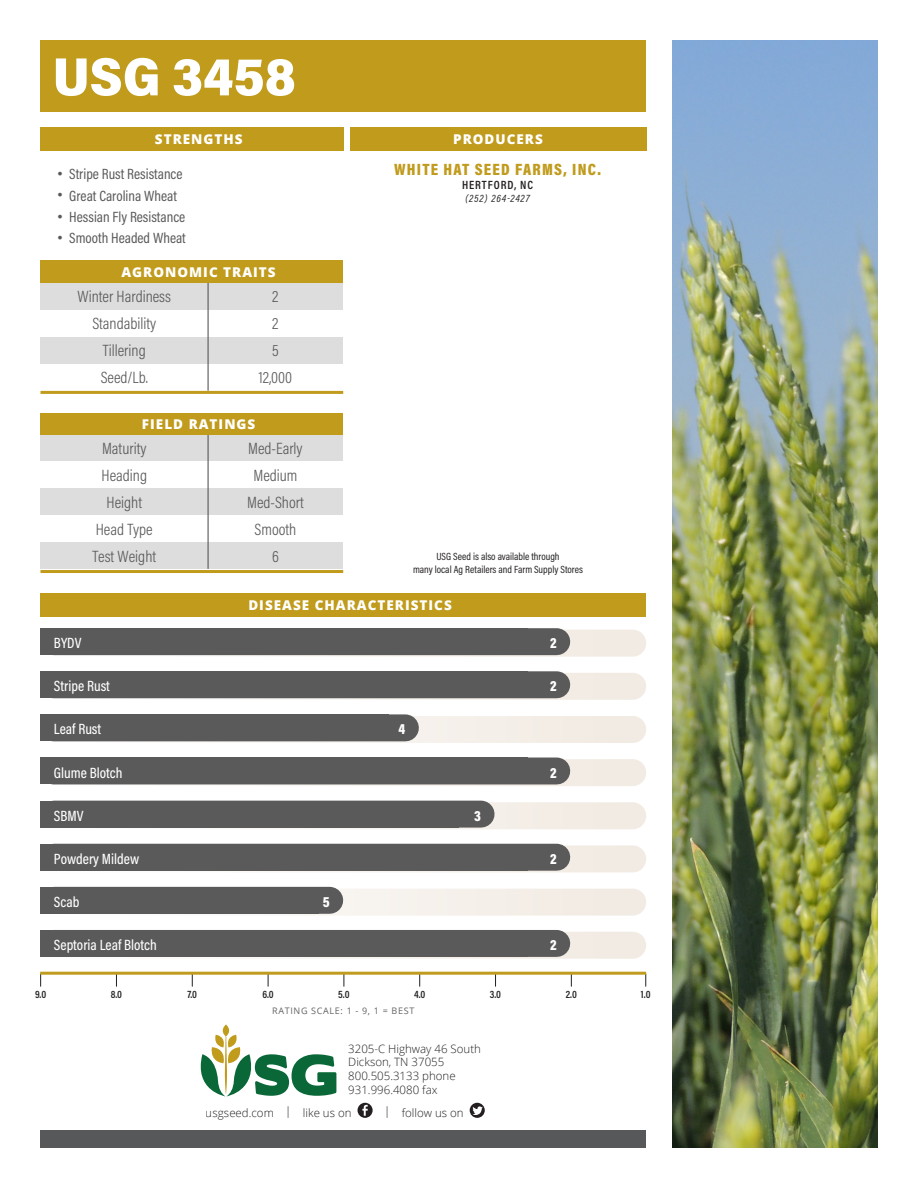
<style>
.page{position:relative;width:918px;height:1188px;background:#fff}
.page>*{position:absolute;margin:0;border:0;box-sizing:border-box;transform-origin:0 0}
.t1{font:900 53.85px "Acumin Pro Semi Condensed";color:#fff}
.t2{font:300 16.5px "Acumin Pro Condensed";color:#595959}
.Producer_Name{font:900 16.5px "Acumin Pro Cond";letter-spacing:.075em;color:#c09b1c}
.t3{font:15px "Acumin Pro Condensed";color:#595959}
.t4{font:500 15px "Acumin Pro Condensed";color:#fff}
.t5{font:900 15px "Acumin Pro Condensed";color:#fff}
.t6{font:800 13.5px "Open Sans";letter-spacing:.075em;color:#fff}
.Producer{font:600 12px "Acumin Pro Cond";letter-spacing:.075em;color:#231f20}
.t7{font:300 11.55px/13.8px "Open Sans";color:#231f20}
.t8{font:10.5px/12.6px "Acumin Pro Cond";color:#231f20;text-align:center}
.t9{font:600 10.5px "Acumin Pro Cond";color:#231f20}
.Producer-2{font:italic 10.5px "Acumin Pro Cond";letter-spacing:.075em;color:#231f20}
.t10{font:9px "Open Sans";letter-spacing:.075em;color:#636366}
.s1{font-family:"Arial"}
</style>
<div class="page">
<svg style="left:53px;top:630px;width:593px;height:27px"></svg>
<svg style="left:51px;top:759px;width:595px;height:27px;background:#ddd8d2"></svg>
<svg style="left:52px;top:673px;width:594px;height:27px;background:#e2ddd8"></svg>
<svg style="left:246px;top:802px;width:400px;height:27px;background:#eae4de"></svg>
<svg style="left:51px;top:716px;width:595px;height:27px;background:#ebe6e0"></svg>
<svg style="left:246px;top:845px;width:400px;height:27px;background:#e3ded7"></svg>
<svg style="left:246px;top:932px;width:400px;height:27px;background:#e6e0da"></svg>
<svg style="left:246px;top:889px;width:400px;height:27px;background:#efeae4"></svg>
<svg style="left:201px;top:1024px;width:135px;height:72px"></svg>
<svg style="left:358px;top:1103px;width:15px;height:15px"></svg>
<svg style="left:470px;top:1103px;width:15px;height:15px"></svg>
<div style="left:40px;top:593px;width:606px;height:24px;background:#c09b1c"></div>
<div style="left:40px;top:260px;width:303px;height:24px;background:#c09b1c"></div>
<div style="left:40px;top:413px;width:303px;height:23px;background:#c09b1c"></div>
<div style="left:40px;top:127px;width:304px;height:24px;background:#c09b1c"></div>
<svg style="left:645px;top:974px;width:1px;height:12px"></svg>
<svg style="left:40px;top:974px;width:1px;height:12px"></svg>
<hr style="left:42px;top:972px;width:603px;height:3px;background:#c09b1c">
<div style="left:350px;top:127px;width:296px;height:24px;background:#c09b1c"></div>
<div style="left:40px;top:40px;width:606px;height:72px;background:#c09b1c"></div>
<div style="left:40px;top:1130px;width:606px;height:18px;background:#57585a"></div>
<img style="left:673px;top:40px;width:205px;height:1107px">
<div style="left:40px;top:628px;width:488px;height:27px;background:#5a5a5a"></div>
<div style="left:40px;top:671px;width:488px;height:27px;background:#5a5a5a"></div>
<div style="left:40px;top:714px;width:349px;height:27px;background:#5a5a5a"></div>
<div style="left:40px;top:758px;width:488px;height:26px;background:#5a5a5a"></div>
<div style="left:40px;top:801px;width:419px;height:27px;background:#5a5a5a"></div>
<div style="left:40px;top:844px;width:488px;height:27px;background:#5a5a5a"></div>
<div style="left:40px;top:887px;width:279px;height:27px;background:#5a5a5a"></div>
<div style="left:40px;top:930px;width:488px;height:27px;background:#5a5a5a"></div>
<div style="left:54px;top:628px;width:503px;height:27px;background:#5a5a5a"></div>
<div style="left:54px;top:671px;width:503px;height:27px;background:#5a5a5a"></div>
<div style="left:54px;top:714px;width:351px;height:27px;background:#5a5a5a"></div>
<div style="left:54px;top:758px;width:503px;height:26px;background:#5a5a5a"></div>
<div style="left:54px;top:801px;width:427px;height:27px;background:#5a5a5a"></div>
<div style="left:54px;top:844px;width:503px;height:27px;background:#5a5a5a"></div>
<div style="left:54px;top:887px;width:276px;height:27px;background:#5a5a5a"></div>
<div style="left:54px;top:930px;width:503px;height:27px;background:#5a5a5a"></div>
<div style="left:40px;top:435px;width:303px;height:26px;background:#ddd"></div>
<div style="left:40px;top:488px;width:303px;height:27px;background:#ddd"></div>
<div style="left:40px;top:542px;width:303px;height:27px;background:#ddd"></div>
<hr style="left:208px;top:435px;width:1px;height:134px;background:#595959">
<div style="left:40px;top:283px;width:303px;height:27px;background:#ddd"></div>
<div style="left:40px;top:337px;width:303px;height:27px;background:#ddd"></div>
<hr style="left:208px;top:283px;width:1px;height:108px;background:#595959">
<hr style="left:40px;top:391px;width:303px;height:3px;background:#c09b1c">
<hr style="left:40px;top:570px;width:303px;height:3px;background:#c09b1c">
<p class="t1" style="left:53px;top:39px;width:245px">USG 3458</p>
<p class="t6" style="left:155px;top:129px;width:89px">STRENGTHS</p>
<p class="t3" style="left:57px;top:164px;width:127px"><span class="s1">•</span> Stripe Rust Resistance</p>
<p class="t3" style="left:57px;top:186px;width:121px"><span class="s1">•</span> Great Carolina Wheat</p>
<p class="t3" style="left:57px;top:207px;width:130px"><span class="s1">•</span> Hessian Fly Resistance</p>
<p class="t3" style="left:57px;top:229px;width:130px"><span class="s1">•</span> Smooth Headed Wheat</p>
<p class="t6" style="left:121px;top:261px;width:156px">AGRONOMIC TRAITS</p>
<p class="t2" style="left:77px;top:286px;width:95px">Winter Hardiness</p>
<p class="t2" style="left:272px;top:286px;width:8px">2</p>
<p class="t2" style="left:92px;top:313px;width:65px">Standability</p>
<p class="t2" style="left:272px;top:313px;width:8px">2</p>
<p class="t2" style="left:103px;top:340px;width:44px">Tillering</p>
<p class="t2" style="left:272px;top:340px;width:8px">5</p>
<p class="t2" style="left:101px;top:367px;width:49px">Seed/Lb.</p>
<p class="t2" style="left:259px;top:367px;width:35px">12,000</p>
<p class="t6" style="left:142px;top:414px;width:115px">FIELD RATINGS</p>
<p class="t2" style="left:102px;top:438px;width:46px">Maturity</p>
<p class="t2" style="left:248px;top:438px;width:56px">Med-Early</p>
<p class="t2" style="left:102px;top:465px;width:47px">Heading</p>
<p class="t2" style="left:253px;top:465px;width:46px">Medium</p>
<p class="t2" style="left:107px;top:492px;width:37px">Height</p>
<p class="t2" style="left:247px;top:492px;width:58px">Med-Short</p>
<p class="t2" style="left:96px;top:519px;width:58px">Head Type</p>
<p class="t2" style="left:255px;top:519px;width:43px">Smooth</p>
<p class="t2" style="left:92px;top:546px;width:65px">Test Weight</p>
<p class="t2" style="left:272px;top:546px;width:8px">6</p>
<p class="t6" style="left:453px;top:129px;width:91px">PRODUCERS</p>
<p class="Producer_Name" style="left:394px;top:158px;width:208px">WHITE HAT SEED FARMS, INC.</p>
<p class="Producer" style="left:462px;top:177px;width:73px">HERTFORD, NC</p>
<p class="Producer-2" style="left:466px;top:191px;width:65px">(252) 264-2427</p>
<p class="t8" style="left:413px;top:550px;width:172px">USG Seed is also available through<br>many local Ag Retailers and Farm Supply Stores</p>
<p class="t6" style="left:248px;top:595px;width:205px">DISEASE CHARACTERISTICS</p>
<p class="t4" style="left:54px;top:633px;width:29px">BYDV</p>
<p class="t5" style="left:550px;top:633px;width:8px">2</p>
<p class="t4" style="left:54px;top:676px;width:58px">Stripe Rust</p>
<p class="t5" style="left:550px;top:676px;width:8px">2</p>
<p class="t4" style="left:54px;top:720px;width:49px">Leaf Rust</p>
<p class="t5" style="left:399px;top:719px;width:8px">4</p>
<p class="t4" style="left:54px;top:763px;width:70px">Glume Blotch</p>
<p class="t5" style="left:550px;top:763px;width:8px">2</p>
<p class="t4" style="left:54px;top:806px;width:31px">SBMV</p>
<p class="t5" style="left:474px;top:806px;width:8px">3</p>
<p class="t4" style="left:54px;top:849px;width:87px">Powdery Mildew</p>
<p class="t5" style="left:550px;top:849px;width:8px">2</p>
<p class="t4" style="left:54px;top:892px;width:27px">Scab</p>
<p class="t5" style="left:323px;top:892px;width:8px">5</p>
<p class="t4" style="left:54px;top:935px;width:104px">Septoria Leaf Blotch</p>
<p class="t5" style="left:550px;top:935px;width:8px">2</p>
<p class="t9" style="left:35px;top:988px;width:13px">9.0</p>
<p class="t9" style="left:111px;top:988px;width:13px">8.0</p>
<p class="t9" style="left:187px;top:988px;width:11px">7.0</p>
<p class="t9" style="left:262px;top:988px;width:13px">6.0</p>
<p class="t9" style="left:338px;top:988px;width:13px">5.0</p>
<p class="t9" style="left:414px;top:988px;width:13px">4.0</p>
<p class="t9" style="left:490px;top:988px;width:13px">3.0</p>
<p class="t9" style="left:566px;top:988px;width:13px">2.0</p>
<p class="t9" style="left:641px;top:988px;width:11px">1.0</p>
<p class="t10" style="left:272px;top:1004px;width:144px">RATING SCALE: 1 - 9, 1 = BEST</p>
<p class="t7" style="left:348px;top:1041px;width:134px">3205-C Highway 46 South<br>Dickson, TN 37055<br>800.505.3133 phone<br>931.996.4080 fax</p>
<p class="t7" style="left:206px;top:1105px;width:147px">usgseed.com | like us on</p>
<p class="t7" style="left:384px;top:1105px;width:81px">| follow us on</p>
</div>
